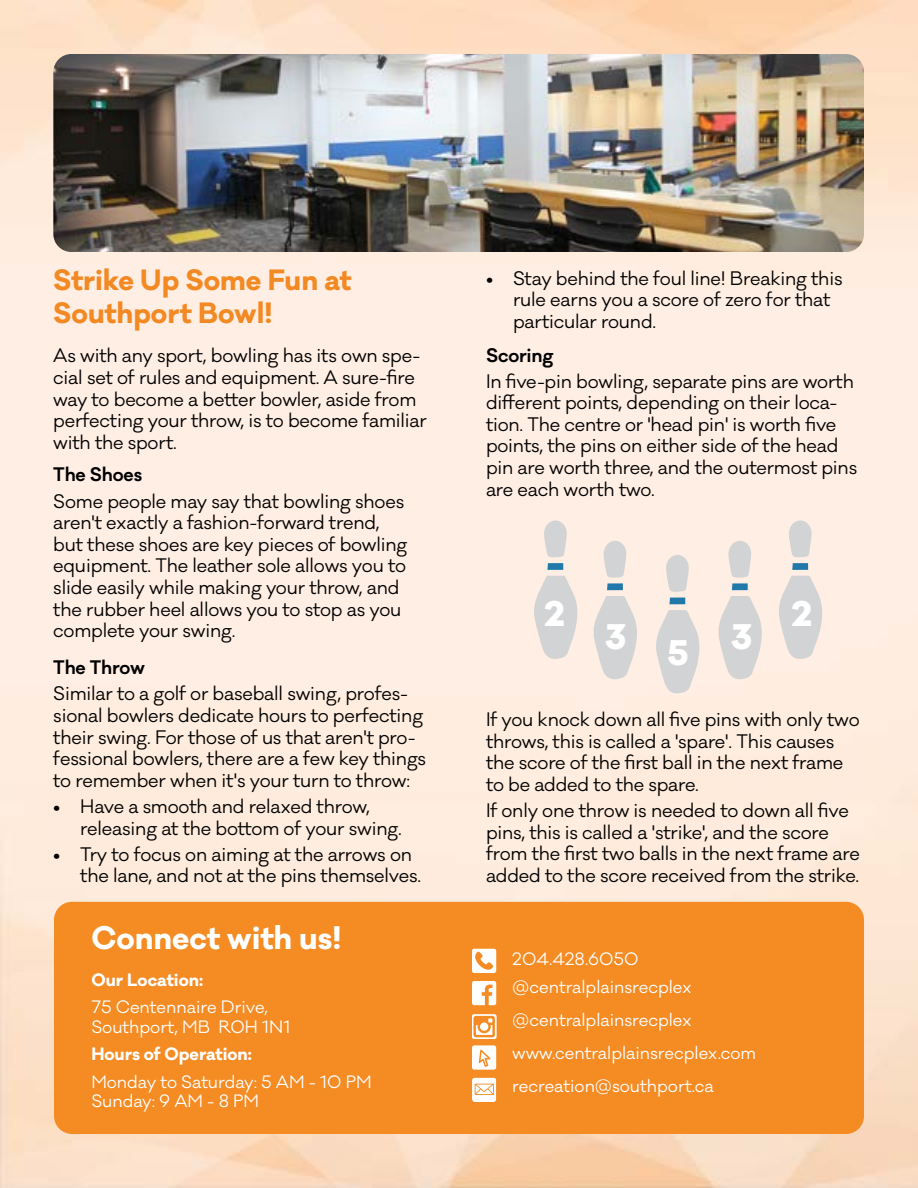
<style>
.page{position:relative;width:918px;height:1188px;background:#fff}
.page>*{position:absolute;margin:0;border:0;box-sizing:border-box;transform-origin:0 0}
.t1{font:800 32.7px "Galano Classic";color:#fff}
.t2{font:700 30px "Galano Classic";color:#fff}
.t3{font:700 27px/32.4px "Galano Classic";color:#f38923}
.t4{font:18px/21.6px "Galano Classic";letter-spacing:-.01em;color:#000}
.t5{font:600 18px "Galano Classic";letter-spacing:-.01em;color:#000}
.t6{font:16.5px/33.3px "Galano Classic";color:#fff}
.t7{font:700 16.5px "Galano Classic";color:#fff}
</style>
<div class="page">
<div style="left:54px;top:902px;width:810px;height:232px;background:#f58b23;border-radius:18px"></div>
<svg style="left:472px;top:949px;width:24px;height:24px"></svg>
<svg style="left:472px;top:981px;width:24px;height:24px"></svg>
<svg style="left:472px;top:1045px;width:24px;height:25px"></svg>
<svg style="left:472px;top:1078px;width:24px;height:24px"></svg>
<svg style="left:472px;top:1014px;width:24px;height:25px"></svg>
<svg style="left:482px;top:677px;width:2px;height:7px"></svg>
<svg style="left:533px;top:576px;width:47px;height:85px;background:#dfdbd8"></svg>
<svg style="left:544px;top:520px;width:23px;height:37px"></svg>
<div style="left:547px;top:563px;width:16px;height:7px;background:#2079a9"></div>
<svg style="left:717px;top:596px;width:47px;height:85px;background:#dedbd8"></svg>
<svg style="left:728px;top:541px;width:24px;height:37px"></svg>
<div style="left:732px;top:583px;width:16px;height:7px;background:#2079a9"></div>
<svg style="left:592px;top:596px;width:47px;height:85px;background:#dedbd8"></svg>
<svg style="left:603px;top:541px;width:24px;height:37px"></svg>
<div style="left:607px;top:583px;width:16px;height:7px;background:#2079a9"></div>
<svg style="left:655px;top:610px;width:47px;height:85px;background:#dedbd8"></svg>
<svg style="left:666px;top:555px;width:23px;height:37px"></svg>
<div style="left:670px;top:598px;width:15px;height:6px;background:#2079a9"></div>
<svg style="left:778px;top:576px;width:46px;height:85px;background:#dedad8"></svg>
<svg style="left:788px;top:520px;width:24px;height:37px"></svg>
<div style="left:792px;top:563px;width:16px;height:7px;background:#2079a9"></div>
<img style="left:53px;top:54px;width:811px;height:198px">
<h3 class="t3" style="left:53px;top:264px;width:300px">Strike Up Some Fun at<br>Southport Bowl!</h3>
<p class="t4" style="left:53px;top:345px;width:375px">As with any sport, bowling has its own spe&shy;cial set of rules and equipment. A sure-fire way to become a better bowler, aside from perfecting your throw, is to become familiar with the sport.</p>
<p class="t5" style="left:53px;top:463px;width:90px">The Shoes</p>
<p class="t4" style="left:53px;top:490px;width:356px">Some people may say that bowling shoes aren't exactly a fashion-forward trend, but these shoes are key pieces of bowling equipment. The leather sole allows you to slide easily while making your throw, and the rubber heel allows you to stop as you complete your swing.</p>
<p class="t5" style="left:53px;top:656px;width:93px">The Throw</p>
<p class="t4" style="left:53px;top:683px;width:374px">Similar to a golf or baseball swing, profes&shy;sional bowlers dedicate hours to perfecting their swing. For those of us that aren't pro&shy;fessional bowlers, there are a few key things to remember when it's your turn to throw:</p>
<p class="t4" style="left:80px;top:796px;width:323px;text-indent:-27px">• Have a smooth and relaxed throw, releasing at the bottom of your swing.</p>
<p class="t4" style="left:80px;top:843px;width:342px;text-indent:-27px">• Try to focus on aiming at the arrows on the lane, and not at the pins themselves.</p>
<h2 class="t2" style="left:91px;top:917px;width:251px">Connect with us!</h2>
<p class="t7" style="left:91px;top:969px;width:113px">Our Location:</p>
<p class="t6" style="left:91px;top:997px;width:201px;line-height:19.8px">75 Centennaire Drive,<br>Southport, MB R0H 1N1</p>
<p class="t7" style="left:91px;top:1043px;width:162px">Hours of Operation:</p>
<p class="t6" style="left:91px;top:1072px;width:282px;line-height:19.8px">Monday to Saturday: 5 AM - 10 PM<br>Sunday: 9 AM - 8 PM</p>
<p class="t4" style="left:513px;top:268px;width:331px;text-indent:-27px">• Stay behind the foul line! Breaking this rule earns you a score of zero for that particular round.</p>
<p class="t5" style="left:486px;top:343px;width:69px">Scoring</p>
<p class="t4" style="left:486px;top:370px;width:373px">In five-pin bowling, separate pins are worth different points, depending on their loca&shy;tion. The centre or 'head pin' is worth five points, the pins on either side of the head pin are worth three, and the outermost pins are each worth two.</p>
<h1 class="t1" style="left:544px;top:591px;width:22px">2</h1>
<h1 class="t1" style="left:791px;top:591px;width:22px">2</h1>
<h1 class="t1" style="left:605px;top:614px;width:22px">3</h1>
<h1 class="t1" style="left:731px;top:614px;width:22px">3</h1>
<h1 class="t1" style="left:667px;top:631px;width:22px">5</h1>
<p class="t4" style="left:486px;top:709px;width:375px">If you knock down all five pins with only two throws, this is called a 'spare'. This causes the score of the first ball in the next frame to be added to the spare.</p>
<p class="t4" style="left:486px;top:800px;width:376px">If only one throw is needed to down all five pins, this is called a 'strike', and the score from the first two balls in the next frame are added to the score received from the strike.</p>
<p class="t6" style="left:512px;top:946px;width:181px;line-height:27.3px">204.428.6050 @centralplainsrecplex</p>
<p class="t6" style="left:512px;top:1003px;width:245px">@centralplainsrecplex www.centralplainsrecplex.com recreation@southport.ca</p>
</div>
